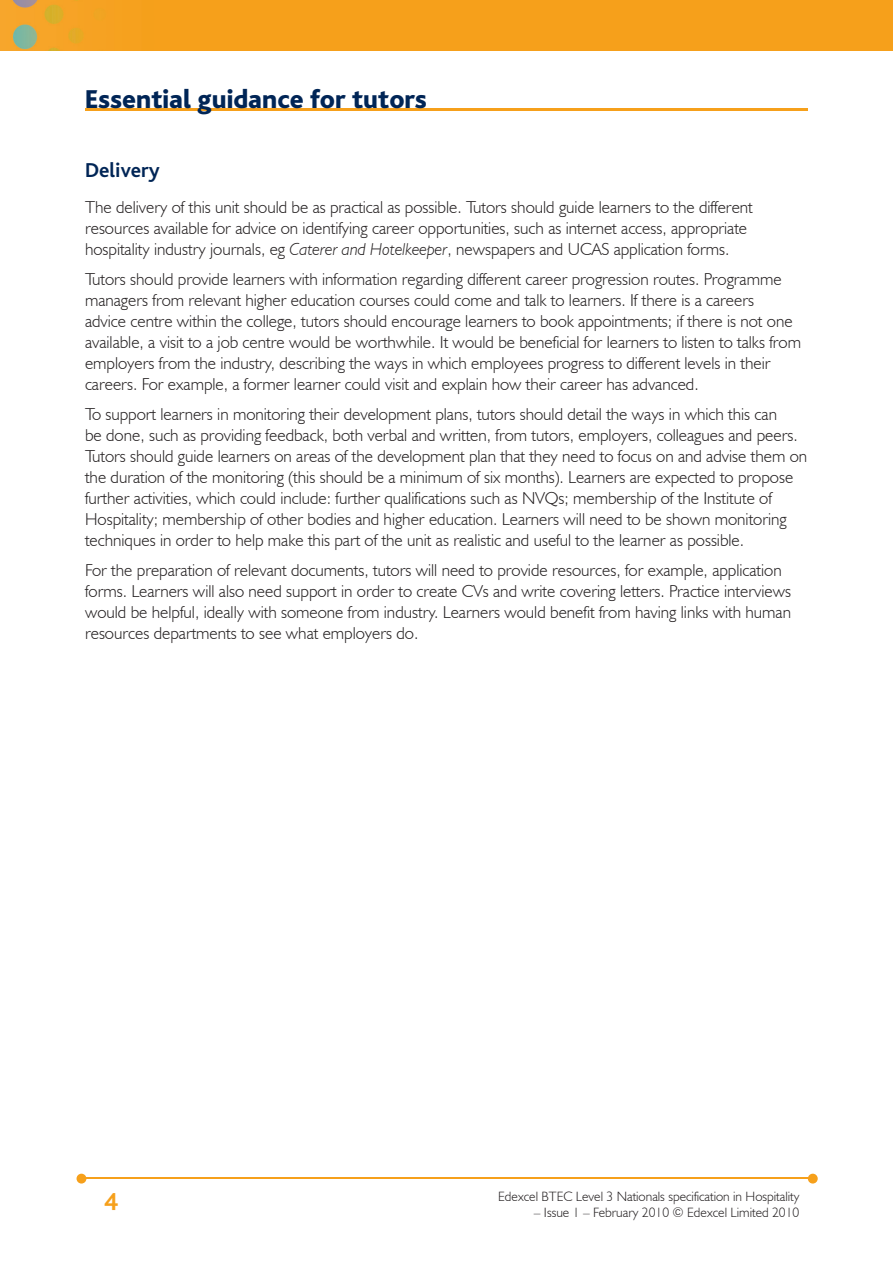
<style>
.page{position:relative;width:893px;height:1263px;background:#fff}
.page>*{position:absolute;margin:0;border:0;box-sizing:border-box;transform-origin:0 0}
.t1{font:800 27px "Bliss";color:#002556}
.t2{font:700 25.5px "Bliss";color:#f6a01b}
.t3{font:700 21px "Bliss";color:#002556}
.t4{font:300 17.25px/21px "Humanist 521 BT";color:#231f20}
.t5{font:300 13.5px "Humanist 521 BT";color:#231f20}
.s1{font-style:italic}
</style>
<div class="page">
<img style="left:0;top:0;width:893px;height:51px">
<hr style="left:82px;top:1178px;width:728px;height:1px;background:#f6a01b">
<svg style="left:808px;top:1174px;width:10px;height:9px"></svg>
<svg style="left:77px;top:1174px;width:9px;height:9px"></svg>
<hr style="left:85px;top:108px;width:723px;height:2px;background:#f6a01b">
<h1 class="t1" style="left:85px;top:85px;width:344px">Essential guidance for tutors</h1>
<p class="t3" style="left:85px;top:160px;width:76px">Delivery</p>
<p class="t4" style="left:85px;top:197px;width:669px">The delivery of this unit should be as practical as possible. Tutors should guide learners to the different resources available for advice on identifying career opportunities, such as internet access, appropriate hospitality industry journals, eg <span class="s1">Caterer and Hotelkeeper</span>, newspapers and UCAS application forms.</p>
<p class="t4" style="left:85px;top:269px;width:717px">Tutors should provide learners with information regarding different career progression routes. Programme managers from relevant higher education courses could come and talk to learners. If there is a careers<br>advice centre within the college, tutors should encourage learners to book appointments; if there is not one available, a visit to a job centre would be worthwhile. It would be beneficial for learners to listen to talks from employers from the industry, describing the ways in which employees progress to different levels in their careers. For example, a former learner could visit and explain how their career has advanced.</p>
<p class="t4" style="left:85px;top:404px;width:724px">To support learners in monitoring their development plans, tutors should detail the ways in which this can<br>be done, such as providing feedback, both verbal and written, from tutors, employers, colleagues and peers.<br>Tutors should guide learners on areas of the development plan that they need to focus on and advise them on the duration of the monitoring (this should be a minimum of six months). Learners are expected to propose further activities, which could include: further qualifications such as NVQs; membership of the Institute of Hospitality; membership of other bodies and higher education. Learners will need to be shown monitoring techniques in order to help make this part of the unit as realistic and useful to the learner as possible.</p>
<p class="t4" style="left:85px;top:560px;width:707px">For the preparation of relevant documents, tutors will need to provide resources, for example, application forms. Learners will also need support in order to create CVs and write covering letters. Practice interviews would be helpful, ideally with someone from industry. Learners would benefit from having links with human resources departments to see what employers do.</p>
<h2 class="t2" style="left:104px;top:1189px;width:15px">4</h2>
<p class="t5" style="left:498px;top:1188px;width:303px">Edexcel BTEC Level 3 Nationals specification in Hospitality</p>
<p class="t5" style="left:534px;top:1204px;width:267px">– Issue 1 – February 2010 © Edexcel Limited 2010</p>
</div>
